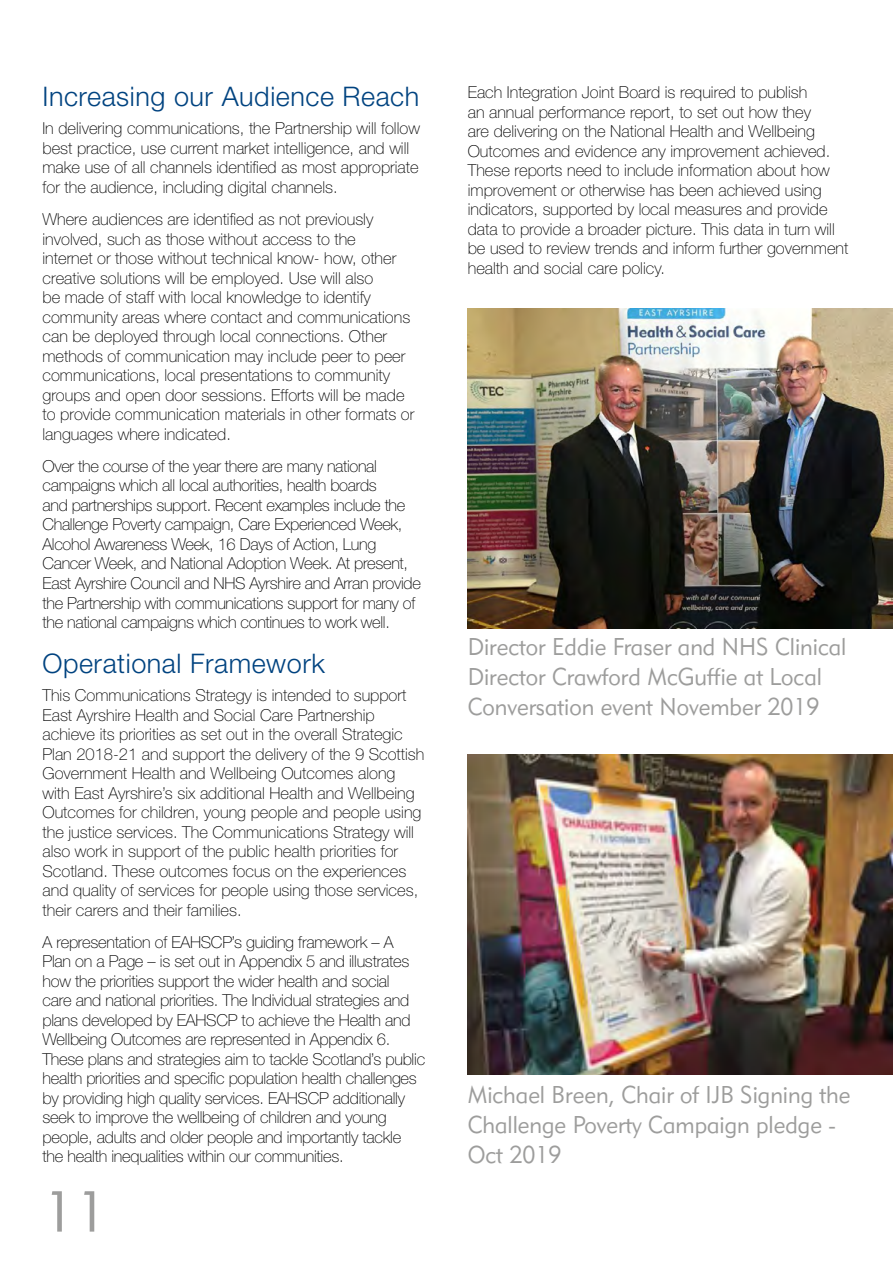
<style>
.page{position:relative;width:893px;height:1263px;background:#fff}
.page>*{position:absolute;margin:0;border:0;box-sizing:border-box;transform-origin:0 0}
.t1{font:57px "Geometric 415 BT Lite A";color:#9d9d9c}
.t2{font:300 27px "Helvetica Neue";letter-spacing:.02em;color:#004380}
.t3{font:24px/30px "Geometric 415 BT Lite A";color:#9d9d9c;scale:.95 1}
.t4{font:100 16.5px/19.5px "Helvetica Neue";color:#000}
.t5{font:100 16.5px/19.5px "Helvetica Neue";letter-spacing:-.02em;color:#000}
</style>
<div class="page">
<img style="left:468px;top:308px;width:425px;height:320px">
<img style="left:468px;top:755px;width:425px;height:320px">
<h2 class="t2" style="left:43px;top:80px;width:378px">Increasing our Audience Reach</h2>
<p class="t4" style="left:43px;top:119px;width:379px">In delivering communications, the Partnership will follow best practice, use current market intelligence, and will make use of all channels identified as most appropriate for the audience, including digital channels.</p>
<p class="t4" style="left:43px;top:209px;width:373px">Where audiences are identified as not previously involved, such as those without access to the<br>internet or those without technical know- how, other creative solutions will be employed. Use will also<br>be made of staff with local knowledge to identify community areas where contact and communications can be deployed through local connections. Other methods of communication may include peer to peer communications, local presentations to community groups and open door sessions. Efforts will be made to provide communication materials in other formats or languages where indicated.</p>
<p class="t5" style="left:43px;top:456px;width:380px">Over the course of the year there are many national campaigns which all local authorities, health boards<br>and partnerships support. Recent examples include the Challenge Poverty campaign, Care Experienced Week, Alcohol Awareness Week, 16 Days of Action, Lung Cancer Week, and National Adoption Week. At present, East Ayrshire Council and NHS Ayrshire and Arran provide the Partnership with communications support for many of the national campaigns which continues to work well.</p>
<h2 class="t2" style="left:43px;top:647px;width:284px">Operational Framework</h2>
<p class="t4" style="left:43px;top:685px;width:383px">This Communications Strategy is intended to support East Ayrshire Health and Social Care Partnership achieve its priorities as set out in the overall Strategic Plan 2018-21 and support the delivery of the 9 Scottish Government Health and Wellbeing Outcomes along with East Ayrshire’s six additional Health and Wellbeing Outcomes for children, young people and people using the justice services. The Communications Strategy will also work in support of the public health priorities for Scotland. These outcomes focus on the experiences and quality of services for people using those services, their carers and their families.</p>
<p class="t4" style="left:43px;top:932px;width:384px">A representation of EAHSCP’s guiding framework – A Plan on a Page – is set out in Appendix 5 and illustrates how the priorities support the wider health and social<br>care and national priorities. The Individual strategies and plans developed by EAHSCP to achieve the Health and Wellbeing Outcomes are represented in Appendix 6.<br>These plans and strategies aim to tackle Scotland’s public health priorities and specific population health challenges by providing high quality services. EAHSCP additionally seek to improve the wellbeing of children and young people, adults and older people and importantly tackle the health inequalities within our communities.</p>
<h1 class="t1" style="left:43px;top:1177px;width:66px">11</h1>
<p class="t4" style="left:468px;top:82px;width:382px">Each Integration Joint Board is required to publish<br>an annual performance report, to set out how they<br>are delivering on the National Health and Wellbeing Outcomes and evidence any improvement achieved.<br>These reports need to include information about how improvement or otherwise has been achieved using indicators, supported by local measures and provide data to provide a broader picture. This data in turn will be used to review trends and inform further government health and social care policy.</p>
<h3 class="t3" style="left:468px;top:631px;width:400px">Director Eddie Fraser and NHS Clinical<br>Director Crawford McGuffie at Local<br>Conversation event November 2019</h3>
<h3 class="t3" style="left:468px;top:1079px;width:404px">Michael Breen, Chair of IJB Signing the<br>Challenge Poverty Campaign pledge -<br>Oct 2019</h3>
</div>
